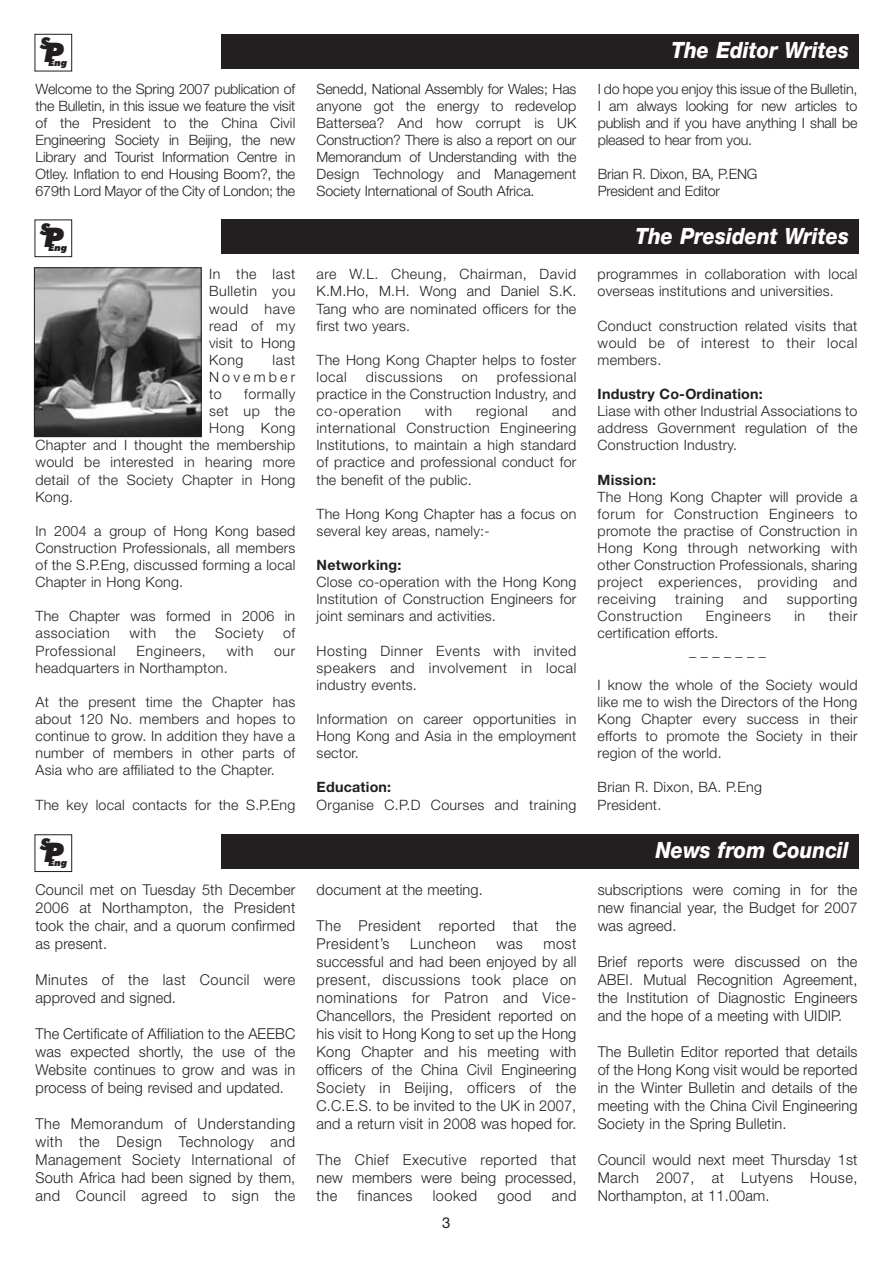
<style>
.page{position:relative;width:893px;height:1263px;background:#fff}
.page>*{position:absolute;margin:0;border:0;box-sizing:border-box;transform-origin:0 0}
.t1{font:italic 900 27px "Futura BT";color:#231f20}
.t2{font:italic 800 22.5px "Helvetica Neue";color:#fff;scale:.9 1}
.t3{font:italic 900 16.2px "Futura BT";color:#231f20}
.t4{font:300 15px/18px "Helvetica Neue";letter-spacing:.01em;color:#231f20;text-align:justify}
.t5{font:300 15px/18px "Helvetica Neue";letter-spacing:.035em;color:#231f20}
.t6{font:15px "Helvetica Neue";color:#231f20}
.t7{font:300 14.25px/17.1px "Helvetica Neue";letter-spacing:.015em;color:#231f20;text-align:justify}
.t8{font:300 14.25px "Helvetica Neue";letter-spacing:.04em;color:#231f20}
.t9{font:300 14.25px/17.1px "Helvetica Neue";letter-spacing:-.01em;color:#231f20}
.t10{font:italic 900 9.75px "Futura BT";color:#231f20}
.s1{font-weight:700}
</style>
<div class="page">
<div style="left:221px;top:220px;width:638px;height:34px;background:#231f20"></div>
<div style="left:35px;top:220px;width:37px;height:37px;border:1px solid #231f20"></div>
<img style="left:36px;top:269px;width:164px;height:166px">
<div style="left:34px;top:267px;width:168px;height:170px;border:1px solid #231f20"></div>
<div style="left:221px;top:34px;width:638px;height:34px;background:#231f20"></div>
<div style="left:35px;top:34px;width:37px;height:37px;border:1px solid #231f20"></div>
<div style="left:221px;top:834px;width:638px;height:34px;background:#231f20"></div>
<div style="left:35px;top:834px;width:37px;height:38px;border:1px solid #231f20"></div>
<p class="t3" style="left:40px;top:37px;width:11px">S</p>
<p class="t1" style="left:45px;top:41px;width:21px">P</p>
<p class="t10" style="left:48px;top:58px;width:21px">Eng</p>
<p class="t2" style="left:671px;top:42px;width:199px">The Editor Writes</p>
<p class="t7" style="left:36px;top:81px;width:261px">Welcome to the Spring 2007 publication of the Bulletin, in this issue we feature the visit of the President to the China Civil Engineering Society in Beijing, the new Library and Tourist Information Centre in Otley. Inflation to end Housing Boom?, the 679th Lord Mayor of the City of London; the</p>
<p class="t7" style="left:317px;top:81px;width:261px">Senedd, National Assembly for Wales; Has anyone got the energy to redevelop Battersea? And how corrupt is UK Construction? There is also a report on our Memorandum of Understanding with the Design Technology and Management Society International of South Africa.</p>
<p class="t7" style="left:598px;top:81px;width:261px">I do hope you enjoy this issue of the Bulletin, I am always looking for new articles to publish and if you have anything I shall be pleased to hear from you.</p>
<p class="t9" style="left:598px;top:167px;width:161px">Brian R. Dixon, BA, P.ENG<br>President and Editor</p>
<p class="t3" style="left:40px;top:222px;width:11px">S</p>
<p class="t1" style="left:45px;top:227px;width:21px">P</p>
<p class="t10" style="left:48px;top:244px;width:21px">Eng</p>
<p class="t7" style="left:209px;top:267px;width:88px">In the last Bulletin you would have read of my visit to Hong Kong</p>
<p class="t7" style="left:209px;top:353px;width:88px;text-indent:63px">last November to</p>
<p class="t8" style="left:244px;top:389px;width:53px">formally</p>
<p class="t7" style="left:209px;top:404px;width:88px">set up the</p>
<p class="t8" style="left:209px;top:423px;width:88px">Hong Kong</p>
<p class="t7" style="left:36px;top:438px;width:261px">Chapter and I thought the membership</p>
<p class="t7" style="left:36px;top:455px;width:261px">would be interested in hearing more</p>
<p class="t7" style="left:36px;top:472px;width:261px">detail of the Society Chapter in Hong</p>
<p class="t7" style="left:36px;top:489px;width:39px">Kong.</p>
<p class="t7" style="left:36px;top:524px;width:261px">In 2004 a group of Hong Kong based Construction Professionals, all members of the S.P.Eng, discussed forming a local Chapter in Hong Kong.</p>
<p class="t7" style="left:36px;top:609px;width:261px">The Chapter was formed in 2006 in association</p>
<p class="t7" style="left:129px;top:626px;width:28px">with</p>
<p class="t7" style="left:175px;top:626px;width:22px">the</p>
<p class="t8" style="left:215px;top:628px;width:50px">Society</p>
<p class="t7" style="left:283px;top:626px;width:14px">of</p>
<p class="t8" style="left:36px;top:645px;width:82px">Professional</p>
<p class="t8" style="left:137px;top:645px;width:71px">Engineers,</p>
<p class="t7" style="left:227px;top:643px;width:28px">with</p>
<p class="t7" style="left:274px;top:643px;width:23px">our</p>
<p class="t7" style="left:36px;top:660px;width:194px">headquarters in Northampton.</p>
<p class="t7" style="left:36px;top:695px;width:261px">At the present time the Chapter has about 120 No. members and hopes to continue to grow. In addition they have a number of members in other parts of Asia who are affiliated to the Chapter.</p>
<p class="t7" style="left:36px;top:797px;width:261px">The key local contacts for the S.P.Eng</p>
<p class="t3" style="left:40px;top:837px;width:11px">S</p>
<p class="t1" style="left:45px;top:842px;width:21px">P</p>
<p class="t10" style="left:48px;top:859px;width:21px">Eng</p>
<p class="t4" style="left:36px;top:882px;width:261px">Council met on Tuesday 5th December 2006 at Northampton, the President took the chair, and a quorum confirmed as present.</p>
<p class="t5" style="left:36px;top:972px;width:261px">Minutes of the last Council were approved and signed.</p>
<p class="t4" style="left:36px;top:1026px;width:261px">The Certificate of Affiliation to the AEEBC was expected shortly, the use of the Website continues to grow and was in process of being revised and updated.</p>
<p class="t4" style="left:36px;top:1116px;width:261px">The Memorandum of Understanding with the Design Technology and Management Society International of South Africa had been signed by them, and Council agreed to sign the</p>
<p class="t7" style="left:317px;top:267px;width:261px">are W.L. Cheung, Chairman, David K.M.Ho, M.H. Wong and Daniel S.K.<br>Tang who are nominated officers for the first two years.</p>
<p class="t7" style="left:317px;top:353px;width:261px">The Hong Kong Chapter helps to foster local</p>
<p class="t7" style="left:317px;top:370px;width:261px;text-indent:180px">professional practice in the Construction Industry, and co-operation</p>
<p class="t8" style="left:366px;top:372px;width:79px">discussions</p>
<p class="t7" style="left:462px;top:370px;width:18px">on</p>
<p class="t7" style="left:317px;top:404px;width:261px;text-indent:235px">and international Construction Engineering Institutions, to maintain a high standard of practice and professional conduct for the benefit of the public.</p>
<p class="t7" style="left:317px;top:506px;width:261px">The Hong Kong Chapter has a focus on several key areas, namely:-</p>
<p class="t7" style="left:317px;top:558px;width:261px;text-align:left"><span class="s1">Networking:<br></span>Close co-operation with the Hong Kong<br>Institution of Construction Engineers for joint seminars and activities.</p>
<p class="t7" style="left:317px;top:643px;width:261px">Hosting Dinner Events with invited speakers and involvement in local industry events.</p>
<p class="t7" style="left:317px;top:712px;width:261px">Information on career opportunities in Hong Kong and Asia in the employment sector.</p>
<p class="t7" style="left:317px;top:780px;width:261px"><span class="s1">Education:<br></span>Organise C.P.D Courses and training</p>
<p class="t7" style="left:425px;top:404px;width:28px">with</p>
<p class="t8" style="left:476px;top:406px;width:53px">regional</p>
<p class="t4" style="left:317px;top:882px;width:168px">document at the meeting.</p>
<p class="t5" style="left:317px;top:918px;width:261px">The President reported that the<br>President’s</p>
<p class="t5" style="left:410px;top:936px;width:67px">Luncheon</p>
<p class="t4" style="left:496px;top:936px;width:28px">was</p>
<p class="t4" style="left:317px;top:936px;width:261px;text-indent:227px">most successful and had been enjoyed by all present, discussions took place on nominations for Patron and Vice-Chancellors, the President reported on his visit to Hong Kong to set up the Hong Kong Chapter and his meeting with officers of the China Civil Engineering Society in Beijing, officers of the C.C.E.S. to be invited to the UK in 2007, and a return visit in 2008 was hoped for.</p>
<p class="t4" style="left:317px;top:1152px;width:261px">The Chief Executive reported that new members were being processed, the</p>
<p class="t5" style="left:357px;top:1188px;width:57px">finances</p>
<p class="t4" style="left:433px;top:1188px;width:46px">looked</p>
<p class="t4" style="left:497px;top:1188px;width:36px">good</p>
<p class="t4" style="left:552px;top:1188px;width:26px">and</p>
<p class="t6" style="left:442px;top:1218px;width:10px">3</p>
<p class="t2" style="left:635px;top:227px;width:239px">The President Writes</p>
<p class="t7" style="left:598px;top:267px;width:261px">programmes in collaboration with local overseas institutions and universities.</p>
<p class="t7" style="left:598px;top:318px;width:261px">Conduct construction related visits that would be of interest to their local members.</p>
<p class="t7" style="left:598px;top:387px;width:261px;text-align:left"><span class="s1">Industry Co-Ordination:<br></span>Liase with other Industrial Associations to address Government regulation of the Construction Industry.</p>
<p class="t7" style="left:598px;top:472px;width:261px;text-align:left"><span class="s1">Mission:<br></span>The Hong Kong Chapter will provide a forum for Construction Engineers to promote the practise of Construction in<br>Hong Kong through networking with other Construction Professionals, sharing project experiences, providing and receiving</p>
<p class="t8" style="left:675px;top:594px;width:50px">training</p>
<p class="t7" style="left:743px;top:592px;width:26px">and</p>
<p class="t8" style="left:787px;top:594px;width:72px">supporting</p>
<p class="t8" style="left:598px;top:611px;width:86px">Construction</p>
<p class="t8" style="left:706px;top:611px;width:66px">Engineers</p>
<p class="t7" style="left:794px;top:609px;width:12px">in</p>
<p class="t7" style="left:829px;top:609px;width:30px">their</p>
<p class="t7" style="left:689px;top:626px;width:78px;text-indent:-92px">certification efforts.<br>_ _ _ _ _ _ _</p>
<p class="t7" style="left:598px;top:677px;width:261px">I know the whole of the Society would like me to wish the Directors of the Hong Kong Chapter every success in their efforts to promote the Society in their region of the world.</p>
<p class="t7" style="left:598px;top:780px;width:166px">Brian R. Dixon, BA. P.Eng<br>President.</p>
<p class="t2" style="left:656px;top:842px;width:216px">News from Council</p>
<p class="t4" style="left:598px;top:882px;width:261px">subscriptions were coming in for the new financial year, the Budget for 2007 was agreed.</p>
<p class="t4" style="left:598px;top:954px;width:261px">Brief reports were discussed on the ABEI. Mutual Recognition Agreement, the Institution of Diagnostic Engineers and the hope of a meeting with UIDIP.</p>
<p class="t4" style="left:598px;top:1044px;width:261px">The Bulletin Editor reported that details of the Hong Kong visit would be reported in the Winter Bulletin and details of the meeting with the China Civil Engineering Society in the Spring Bulletin.</p>
<p class="t4" style="left:598px;top:1152px;width:261px">Council would next meet Thursday 1st March 2007, at Lutyens House, Northampton, at 11.00am.</p>
</div>
